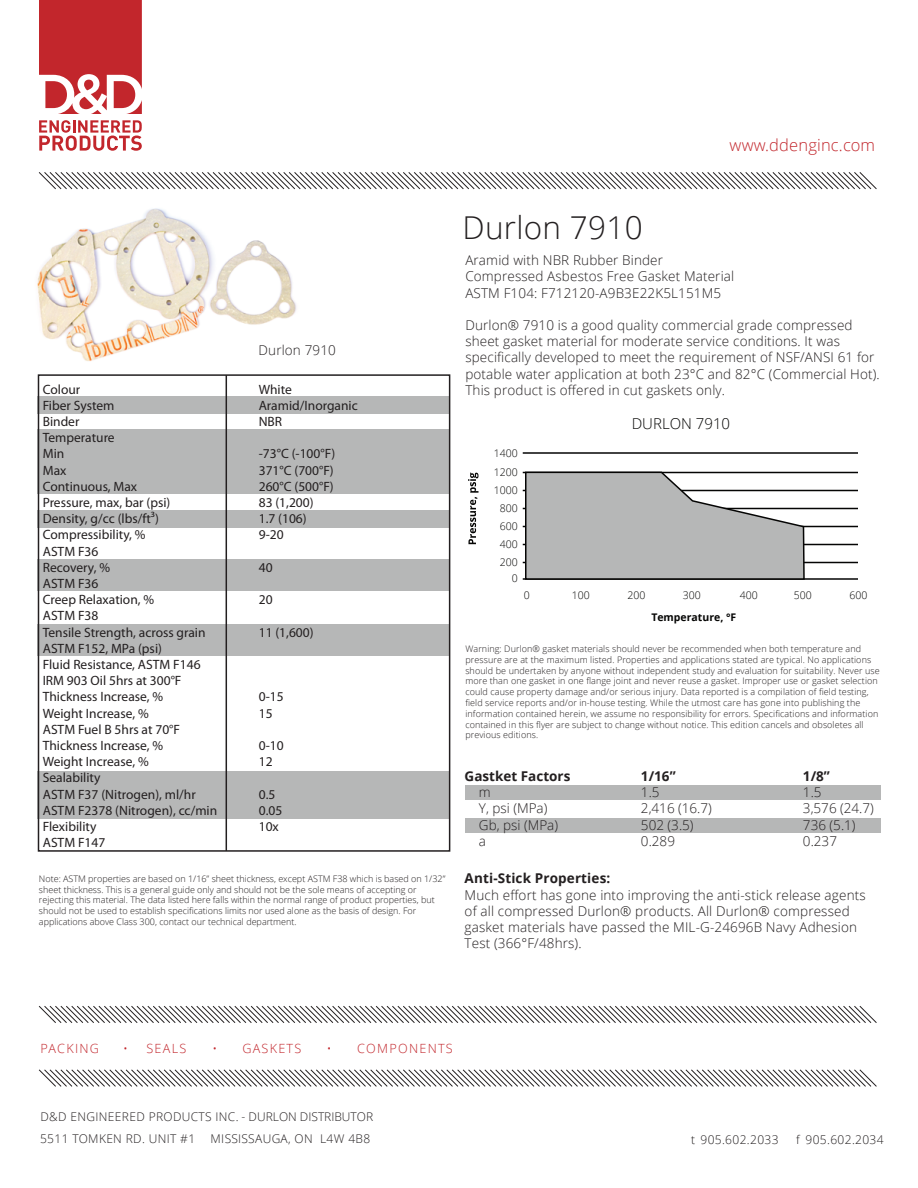
<style>
.page{position:relative;width:918px;height:1188px;background:#fff}
.page>*{position:absolute;margin:0;border:0;box-sizing:border-box;transform-origin:0 0}
.t1{font:300 31.5px "Open Sans";letter-spacing:.01em;color:#231f20}
.t2{font:300 16.5px "Open Sans";letter-spacing:.01em;color:#c2262c}
.t3{font:300 15px "Open Sans";color:#050504}
.t4{font:300 13.5px/16.2px "Open Sans";letter-spacing:.01em;color:#231f20}
.t5{font:13.5px/16.2px "Myriad Pro";color:#231f20}
.t6{font:700 13.5px "Open Sans";letter-spacing:.01em;color:#231f20}
.t7{font:300 12.6px "Open Sans";letter-spacing:.1em;color:#c2262c}
.t8{font:300 12px/22.5px "Open Sans";letter-spacing:.03em;color:#231f20}
.t9{font:300 10.5px "Open Sans";color:#050504}
.t10{font:700 10.5px "Open Sans";color:#050504}
.t11{font:300 9px/10.8px "Open Sans";letter-spacing:.01em;color:#231f20}
</style>
<div class="page">
<img style="left:37px;top:172px;width:271px;height:264px">
<div style="left:465px;top:819px;width:416px;height:14px;background:#b6b7b7"></div>
<div style="left:465px;top:785px;width:416px;height:15px;background:#b6b7b7"></div>
<div style="left:38px;top:397px;width:411px;height:17px;background:#b6b7b7"></div>
<div style="left:38px;top:511px;width:411px;height:17px;background:#b6b7b7"></div>
<div style="left:38px;top:560px;width:411px;height:31px;background:#b6b7b7"></div>
<div style="left:38px;top:625px;width:411px;height:31px;background:#b6b7b7"></div>
<div style="left:38px;top:771px;width:411px;height:47px;background:#b6b7b7"></div>
<div style="left:38px;top:430px;width:411px;height:64px;background:#b6b7b7"></div>
<svg style="left:39px;top:0;width:103px;height:114px"></svg>
<svg style="left:39px;top:120px;width:103px;height:31px"></svg>
<svg style="left:39px;top:1069px;width:838px;height:18px"></svg>
<svg style="left:39px;top:1006px;width:838px;height:17px"></svg>
<svg style="left:39px;top:172px;width:838px;height:17px"></svg>
<div style="left:38px;top:374px;width:412px;height:478px;border:2px solid #231f20"></div>
<hr style="left:226px;top:375px;width:1px;height:476px;background:#231f20">
<hr style="left:523px;top:452px;width:335px;height:2px;background:#050504">
<hr style="left:523px;top:472px;width:335px;height:1px;background:#050504">
<hr style="left:523px;top:490px;width:335px;height:1px;background:#050504">
<hr style="left:523px;top:508px;width:335px;height:1px;background:#050504">
<hr style="left:523px;top:526px;width:335px;height:1px;background:#050504">
<hr style="left:523px;top:544px;width:335px;height:1px;background:#050504">
<hr style="left:523px;top:562px;width:335px;height:1px;background:#050504">
<hr style="left:523px;top:578px;width:335px;height:2px;background:#050504">
<svg style="left:468px;top:473px;width:10px;height:71px"></svg>
<svg style="left:524px;top:471px;width:282px;height:109px"></svg>
<h2 class="t2" style="left:730px;top:134px;width:147px">www.ddenginc.com</h2>
<h3 class="t4" style="left:259px;top:342px;width:79px">Durlon 7910</h3>
<h3 class="t5" style="left:43px;top:381px;width:39px">Colour</h3>
<h3 class="t5" style="left:259px;top:381px;width:35px">White</h3>
<h3 class="t5" style="left:43px;top:397px;width:73px">Fiber System</h3>
<h3 class="t5" style="left:259px;top:397px;width:101px">Aramid/Inorganic</h3>
<h3 class="t5" style="left:43px;top:413px;width:38px">Binder</h3>
<h3 class="t5" style="left:259px;top:413px;width:25px">NBR</h3>
<h3 class="t5" style="left:43px;top:429px;width:73px">Temperature<br>Min</h3>
<h3 class="t5" style="left:259px;top:446px;width:78px">-73°C (-100°F)</h3>
<h3 class="t5" style="left:43px;top:462px;width:25px">Max</h3>
<h3 class="t5" style="left:259px;top:462px;width:77px">371°C (700°F)</h3>
<h3 class="t5" style="left:43px;top:478px;width:96px">Continuous, Max</h3>
<h3 class="t5" style="left:259px;top:478px;width:77px">260°C (500°F)</h3>
<h3 class="t5" style="left:43px;top:494px;width:129px">Pressure, max, bar (psi)</h3>
<h3 class="t5" style="left:259px;top:494px;width:56px">83 (1,200)</h3>
<h3 class="t5" style="left:43px;top:510px;width:118px">Density, g/cc (lbs/ft³)</h3>
<h3 class="t5" style="left:259px;top:510px;width:49px">1.7 (106)</h3>
<h3 class="t5" style="left:43px;top:527px;width:104px">Compressibility, %</h3>
<h3 class="t5" style="left:259px;top:527px;width:26px">9-20</h3>
<h3 class="t5" style="left:43px;top:543px;width:69px">ASTM F36<br>Recovery, %</h3>
<h3 class="t5" style="left:259px;top:559px;width:15px">40</h3>
<h3 class="t5" style="left:43px;top:575px;width:113px">ASTM F36<br>Creep Relaxation, %</h3>
<h3 class="t5" style="left:43px;top:608px;width:164px">ASTM F38<br>Tensile Strength, across grain</h3>
<h3 class="t5" style="left:43px;top:640px;width:159px">ASTM F152, MPa (psi)<br>Fluid Resistance, ASTM F146<br>IRM 903 Oil 5hrs at 300°F<br>Thickness Increase, %</h3>
<h3 class="t5" style="left:259px;top:591px;width:15px">20</h3>
<h3 class="t5" style="left:259px;top:624px;width:56px">11 (1,600)</h3>
<h3 class="t5" style="left:259px;top:689px;width:26px">0-15</h3>
<h3 class="t5" style="left:43px;top:705px;width:107px">Weight Increase, %</h3>
<h3 class="t5" style="left:259px;top:705px;width:15px">15</h3>
<h3 class="t5" style="left:43px;top:721px;width:139px">ASTM Fuel B 5hrs at 70°F<br>Thickness Increase, %</h3>
<h3 class="t5" style="left:259px;top:737px;width:26px">0-10</h3>
<h3 class="t5" style="left:43px;top:753px;width:107px">Weight Increase, %</h3>
<h3 class="t5" style="left:259px;top:753px;width:15px">12</h3>
<h3 class="t5" style="left:43px;top:770px;width:155px">Sealability<br>ASTM F37 (Nitrogen), ml/hr</h3>
<h3 class="t5" style="left:259px;top:786px;width:18px">0.5</h3>
<h3 class="t5" style="left:43px;top:802px;width:176px">ASTM F2378 (Nitrogen), cc/min</h3>
<h3 class="t5" style="left:259px;top:802px;width:25px">0.05</h3>
<h3 class="t5" style="left:43px;top:818px;width:55px">Flexibility</h3>
<h3 class="t5" style="left:259px;top:818px;width:22px">10x</h3>
<h3 class="t5" style="left:43px;top:834px;width:64px">ASTM F147</h3>
<p class="t11" style="left:39px;top:873px;width:408px">Note: ASTM properties are based on 1/16” sheet thickness, except ASTM F38 which is based on 1/32” sheet thickness. This is a general guide only and should not be the sole means of accepting or rejecting this material. The data listed here falls within the normal range of product properties, but should not be used to establish specifications limits nor used alone as the basis of design. For applications above Class 300, contact our technical department.</p>
<h1 class="t1" style="left:462px;top:206px;width:182px">Durlon 7910</h1>
<h3 class="t4" style="left:465px;top:252px;width:270px">Aramid with NBR Rubber Binder<br>Compressed Asbestos Free Gasket Material<br>ASTM F104: F712120-A9B3E22K5L151M5</h3>
<p class="t4" style="left:465px;top:317px;width:416px">Durlon® 7910 is a good quality commercial grade compressed sheet gasket material for moderate service conditions. It was specifically developed to meet the requirement of NSF/ANSI 61 for potable water application at both 23°C and 82°C (Commercial Hot).<br>This product is offered in cut gaskets only.</p>
<p class="t9" style="left:494px;top:446px;width:25px">1400</p>
<p class="t9" style="left:494px;top:465px;width:25px">1200</p>
<p class="t9" style="left:494px;top:483px;width:25px">1000</p>
<p class="t9" style="left:500px;top:501px;width:19px">800</p>
<p class="t9" style="left:500px;top:519px;width:19px">600</p>
<p class="t9" style="left:500px;top:537px;width:19px">400</p>
<p class="t9" style="left:500px;top:555px;width:19px">200</p>
<p class="t9" style="left:512px;top:571px;width:7px">0</p>
<p class="t9" style="left:524px;top:588px;width:7px">0</p>
<h3 class="t3" style="left:632px;top:413px;width:100px">DURLON 7910</h3>
<p class="t9" style="left:572px;top:588px;width:19px">100</p>
<p class="t9" style="left:627px;top:588px;width:19px">200</p>
<p class="t9" style="left:683px;top:588px;width:19px">300</p>
<p class="t9" style="left:740px;top:588px;width:19px">400</p>
<p class="t9" style="left:794px;top:588px;width:19px">500</p>
<p class="t9" style="left:849px;top:588px;width:19px">600</p>
<p class="t10" style="left:651px;top:610px;width:87px">Temperature, °F</p>
<p class="t11" style="left:465px;top:643px;width:416px">Warning: Durlon® gasket materials should never be recommended when both temperature and pressure are at the maximum listed. Properties and applications stated are typical. No applications should be undertaken by anyone without independent study and evaluation for suitability. Never use more than one gasket in one flange joint and never reuse a gasket. Improper use or gasket selection could cause property damage and/or serious injury. Data reported is a compilation of field testing, field service reports and/or in-house testing. While the utmost care has gone into publishing the information contained herein, we assume no responsibility for errors. Specifications and information contained in this flyer are subject to change without notice. This edition cancels and obsoletes all previous editions.</p>
<h3 class="t6" style="left:465px;top:766px;width:107px">Gastket Factors</h3>
<h3 class="t6" style="left:641px;top:767px;width:36px">1/16”</h3>
<h3 class="t6" style="left:803px;top:767px;width:28px">1/8”</h3>
<h3 class="t4" style="left:479px;top:784px;width:13px">m</h3>
<h3 class="t4" style="left:641px;top:784px;width:20px">1.5</h3>
<h3 class="t4" style="left:803px;top:784px;width:20px">1.5</h3>
<h3 class="t4" style="left:479px;top:800px;width:70px">Y, psi (MPa)</h3>
<h3 class="t4" style="left:641px;top:800px;width:72px">2,416 (16.7)</h3>
<h3 class="t4" style="left:803px;top:800px;width:72px">3,576 (24.7)</h3>
<h3 class="t4" style="left:479px;top:816px;width:81px">Gb, psi (MPa)</h3>
<h3 class="t4" style="left:641px;top:816px;width:54px">502 (3.5)</h3>
<h3 class="t4" style="left:803px;top:816px;width:54px">736 (5.1)</h3>
<h3 class="t4" style="left:479px;top:832px;width:9px">a</h3>
<h3 class="t4" style="left:641px;top:832px;width:36px">0.289</h3>
<h3 class="t4" style="left:803px;top:832px;width:36px">0.237</h3>
<h3 class="t6" style="left:465px;top:869px;width:147px">Anti-Stick Properties:</h3>
<h3 class="t4" style="left:465px;top:886px;width:403px">Much effort has gone into improving the anti-stick release agents of all compressed Durlon® products. All Durlon® compressed gasket materials have passed the MIL-G-24696B Navy Adhesion Test (366°F/48hrs).</h3>
<h3 class="t7" style="left:40px;top:1039px;width:60px">PACKING</h3>
<h3 class="t7" style="left:123px;top:1039px;width:65px">• SEALS</h3>
<h3 class="t7" style="left:212px;top:1039px;width:91px">• GASKETS</h3>
<h3 class="t7" style="left:327px;top:1039px;width:127px">• COMPONENTS</h3>
<h3 class="t8" style="left:40px;top:1105px;width:335px">D&amp;D ENGINEERED PRODUCTS INC. - DURLON DISTRIBUTOR<br>5511 TOMKEN RD. UNIT #1</h3>
<h3 class="t8" style="left:211px;top:1127px;width:161px">MISSISSAUGA, ON L4W 4B8</h3>
<h3 class="t8" style="left:691px;top:1129px;width:89px">t 905.602.2033</h3>
<h3 class="t8" style="left:796px;top:1129px;width:89px">f 905.602.2034</h3>
</div>
